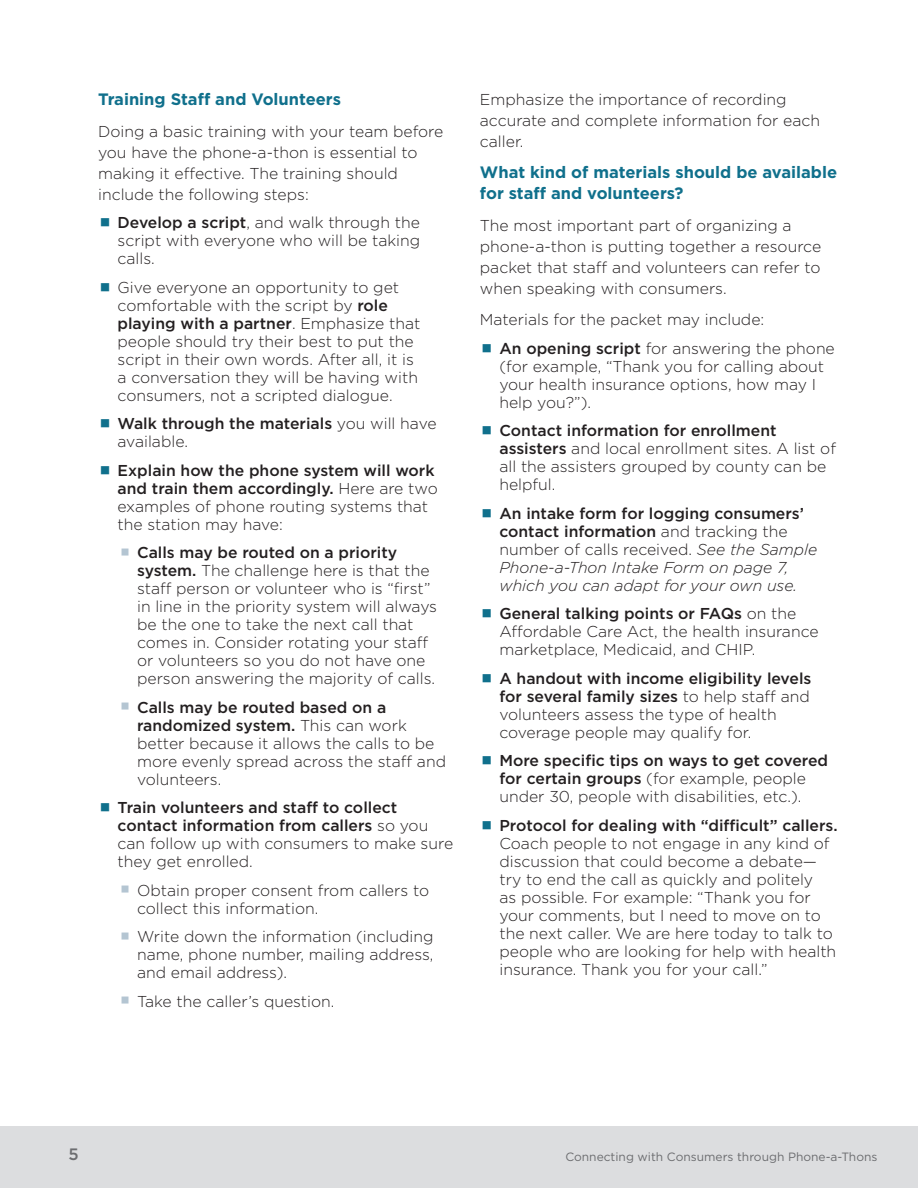
<style>
.page{position:relative;width:918px;height:1188px;background:#fff}
.page>*{position:absolute;margin:0;border:0;box-sizing:border-box;transform-origin:0 0}
.BODY{font:700 16.5px/21px "Gotham";color:#10708c}
.t1{font:500 16.5px "Gotham";color:#6c6d70}
.BODY-2{font:300 15.75px/18px "Gotham";color:#231f20}
.t2{font:500 15.75px/18px "Gotham";color:#231f20}
.t3{font:italic 300 15.75px/18px "Gotham";color:#231f20}
.t4{font:12px "Gotham";color:#6c6d70}
.s1{font-weight:500}
.s2{font-weight:300}
.s3{font-weight:500;font-style:normal}
.s4{font-style:normal}
</style>
<div class="page">
<div style="left:0;top:1126px;width:918px;height:62px;background:#dcdddf"></div>
<p class="BODY" style="left:98px;top:89px;width:245px">Training Staff and Volunteers</p>
<p class="BODY-2" style="left:98px;top:121px;width:347px;line-height:21px">Doing a basic training with your team before you have the phone-a-thon is essential to making it effective. The training should include the following steps:</p>
<p class="BODY-2" style="left:118px;top:214px;width:304px;text-align:justify"><span class="s1">Develop a script</span>, and walk through the script with everyone who will be taking calls.</p>
<p class="BODY-2" style="left:118px;top:278px;width:304px">Give everyone an opportunity to get comfortable with the script by <span class="s1">role playing with a partner</span>. Emphasize that people should try their best to put the script in their own words. After all, it is a conversation they will be having with consumers, not a scripted dialogue.</p>
<p class="t2" style="left:118px;top:414px;width:320px">Walk through the materials <span class="s2">you will have available.</span></p>
<p class="BODY-2" style="left:118px;top:461px;width:322px"><span class="s1">Explain how the phone system will work and train them accordingly.</span> Here are two examples of phone routing systems that the station may have:</p>
<p class="BODY-2" style="left:137px;top:544px;width:302px"><span class="s1">Calls may be routed on a priority system.</span> The challenge here is that the staff person or volunteer who is “first” in line in the priority system will always be the one to take the next call that comes in. Consider rotating your staff or volunteers so you do not have one person answering the majority of calls.</p>
<p class="BODY-2" style="left:137px;top:698px;width:310px"><span class="s1">Calls may be routed based on a randomized system.</span> This can work better because it allows the calls to be more evenly spread across the staff and volunteers.</p>
<p class="t2" style="left:118px;top:798px;width:337px">Train volunteers and staff to collect contact information from callers <span class="s2">so you can follow up with consumers to make sure they get enrolled.</span></p>
<p class="BODY-2" style="left:137px;top:881px;width:294px">Obtain proper consent from callers to collect this information.</p>
<p class="BODY-2" style="left:137px;top:928px;width:298px;text-align:justify">Write down the information (including name, phone number, mailing address, and email address).</p>
<p class="BODY-2" style="left:137px;top:992px;width:199px">Take the caller’s question.</p>
<p class="BODY-2" style="left:480px;top:89px;width:342px;line-height:21px">Emphasize the importance of recording accurate and complete information for each caller.</p>
<h2 class="BODY" style="left:480px;top:162px;width:359px">What kind of materials should be available for staff and volunteers?</h2>
<p class="BODY-2" style="left:480px;top:215px;width:343px;line-height:21px">The most important part of organizing a phone-a-thon is putting together a resource packet that staff and volunteers can refer to when speaking with consumers.</p>
<p class="BODY-2" style="left:480px;top:311px;width:286px">Materials for the packet may include:</p>
<p class="BODY-2" style="left:499px;top:339px;width:337px"><span class="s1">An opening script</span> for answering the phone (for example, “Thank you for calling about your health insurance options, how may I help you?”).</p>
<p class="BODY-2" style="left:499px;top:422px;width:338px"><span class="s1">Contact information for enrollment assisters</span> and local enrollment sites. A list of all the assisters grouped by county can be helpful.</p>
<p class="t3" style="left:499px;top:504px;width:319px"><span class="s3">An intake form for logging consumers’ contact information</span> <span class="s4">and tracking the number of calls received.</span> See the Sample Phone-a-Thon Intake Form on page 7, which you can adapt for your own use.</p>
<p class="BODY-2" style="left:499px;top:605px;width:321px"><span class="s1">General talking points or FAQs</span> on the<br>Affordable Care Act, the health insurance marketplace, Medicaid, and CHIP.</p>
<p class="BODY-2" style="left:499px;top:669px;width:314px"><span class="s1">A handout with income eligibility levels for several family sizes</span> to help staff and volunteers assess the type of health coverage people may qualify for.</p>
<p class="BODY-2" style="left:499px;top:752px;width:330px"><span class="s1">More specific tips on ways to get covered for certain groups</span> (for example, people under 30, people with disabilities, etc.).</p>
<p class="BODY-2" style="left:499px;top:816px;width:340px"><span class="s1">Protocol for dealing with “difficult” callers.<br></span>Coach people to not engage in any kind of discussion that could become a debate— try to end the call as quickly and politely<br>as possible. For example: “Thank you for your comments, but I need to move on to the next caller. We are here today to talk to people who are looking for help with health insurance. Thank you for your call.”</p>
<p class="t1" style="left:68px;top:1145px;width:12px">5</p>
<p class="t4" style="left:565px;top:1150px;width:314px">Connecting with Consumers through Phone-a-Thons</p>
</div>
